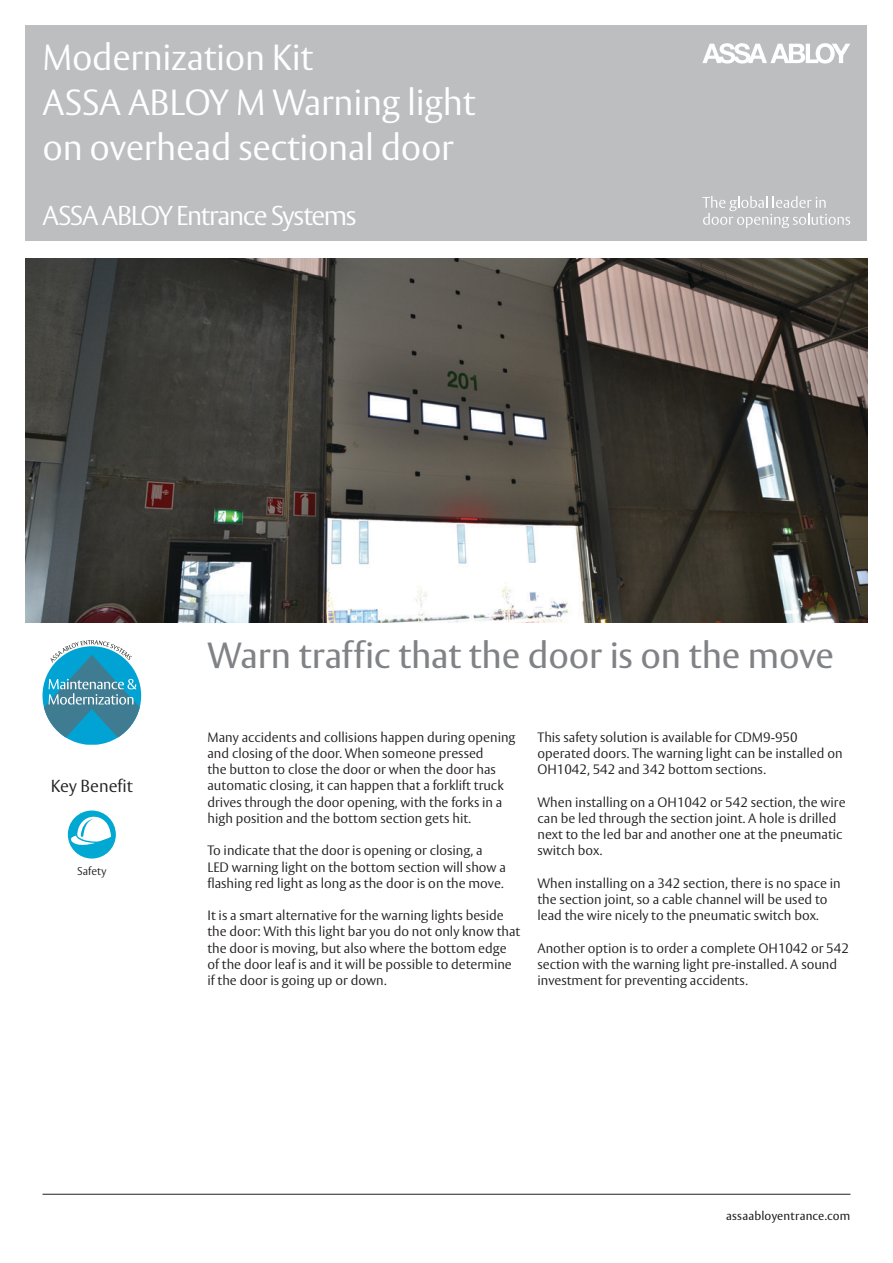
<style>
.page{position:relative;width:893px;height:1263px;background:#fff}
.page>*{position:absolute;margin:0;border:0;box-sizing:border-box;transform-origin:0 0}
.HEADER_AREA_-_Light{font:300 36px "ASSA Vesta";letter-spacing:-.01em;color:#fff}
.HEADER_-_Regular_18{font:36px "ASSA Vesta";letter-spacing:-.005em;color:#808285}
.t1{font:300 27px "ASSA Vesta";letter-spacing:-.055em;color:#fff}
.KEY_BENEFITS_HEADER{font:300 17.25px "ASSA Vesta";color:#231f20}
.BODY_-_Light_9_5_12{font:300 13.5px/16.2px "ASSA Vesta";color:#231f20}
.ADDRESS_-_Regular_8{font:12px "ASSA Vesta";letter-spacing:.015em;color:#231f20}
.KEY_BENEFITS_COPY{font:300 11.25px "ASSA Vesta";color:#231f20}
</style>
<div class="page">
<div style="left:25px;top:26px;width:842px;height:215px;background:#bcbec0"></div>
<svg style="left:702px;top:196px;width:148px;height:32px"></svg>
<svg style="left:702px;top:43px;width:148px;height:21px"></svg>
<svg style="left:43px;top:640px;width:98px;height:105px"></svg>
<hr style="left:43px;top:1194px;width:807px;height:1px;background:#231f20">
<img style="left:25px;top:259px;width:842px;height:363px">
<div style="left:68px;top:810px;width:48px;height:48px;background:#00a8d2;border-radius:50%"></div>
<svg style="left:71px;top:817px;width:40px;height:31px"></svg>
<p class="HEADER_AREA_-_Light" style="left:43px;top:36px;width:272px">Modernization Kit</p>
<p class="HEADER_AREA_-_Light" style="left:43px;top:81px;width:435px">ASSA ABLOY M Warning light</p>
<p class="HEADER_AREA_-_Light" style="left:43px;top:126px;width:413px">on overhead sectional door</p>
<p class="t1" style="left:43px;top:199px;width:316px">ASSA ABLOY Entrance Systems</p>
<p class="KEY_BENEFITS_HEADER" style="left:51px;top:775px;width:84px">Key Benefit</p>
<p class="KEY_BENEFITS_COPY" style="left:77px;top:864px;width:31px">Safety</p>
<p class="HEADER_-_Regular_18" style="left:207px;top:633px;width:628px">Warn traffic that the door is on the move</p>
<p class="BODY_-_Light_9_5_12" style="left:207px;top:730px;width:310px">Many accidents and collisions happen during opening and closing of the door. When someone pressed<br>the button to close the door or when the door has automatic closing, it can happen that a forklift truck drives through the door opening, with the forks in a high position and the bottom section gets hit.</p>
<p class="BODY_-_Light_9_5_12" style="left:207px;top:843px;width:300px">To indicate that the door is opening or closing, a<br>LED warning light on the bottom section will show a flashing red light as long as the door is on the move.</p>
<p class="BODY_-_Light_9_5_12" style="left:207px;top:908px;width:314px">It is a smart alternative for the warning lights beside the door: With this light bar you do not only know that the door is moving, but also where the bottom edge of the door leaf is and it will be possible to determine if the door is going up or down.</p>
<p class="BODY_-_Light_9_5_12" style="left:537px;top:730px;width:307px">This safety solution is available for CDM9-950 operated doors. The warning light can be installed on<br>OH1042, 542 and 342 bottom sections.</p>
<p class="BODY_-_Light_9_5_12" style="left:537px;top:794px;width:310px">When installing on a OH1042 or 542 section, the wire can be led through the section joint. A hole is drilled next to the led bar and another one at the pneumatic switch box.</p>
<p class="BODY_-_Light_9_5_12" style="left:537px;top:875px;width:305px">When installing on a 342 section, there is no space in the section joint, so a cable channel will be used to lead the wire nicely to the pneumatic switch box.</p>
<p class="BODY_-_Light_9_5_12" style="left:537px;top:940px;width:313px">Another option is to order a complete OH1042 or 542 section with the warning light pre-installed. A sound investment for preventing accidents.</p>
<p class="ADDRESS_-_Regular_8" style="left:726px;top:1209px;width:126px">assaabloyentrance.com</p>
</div>
